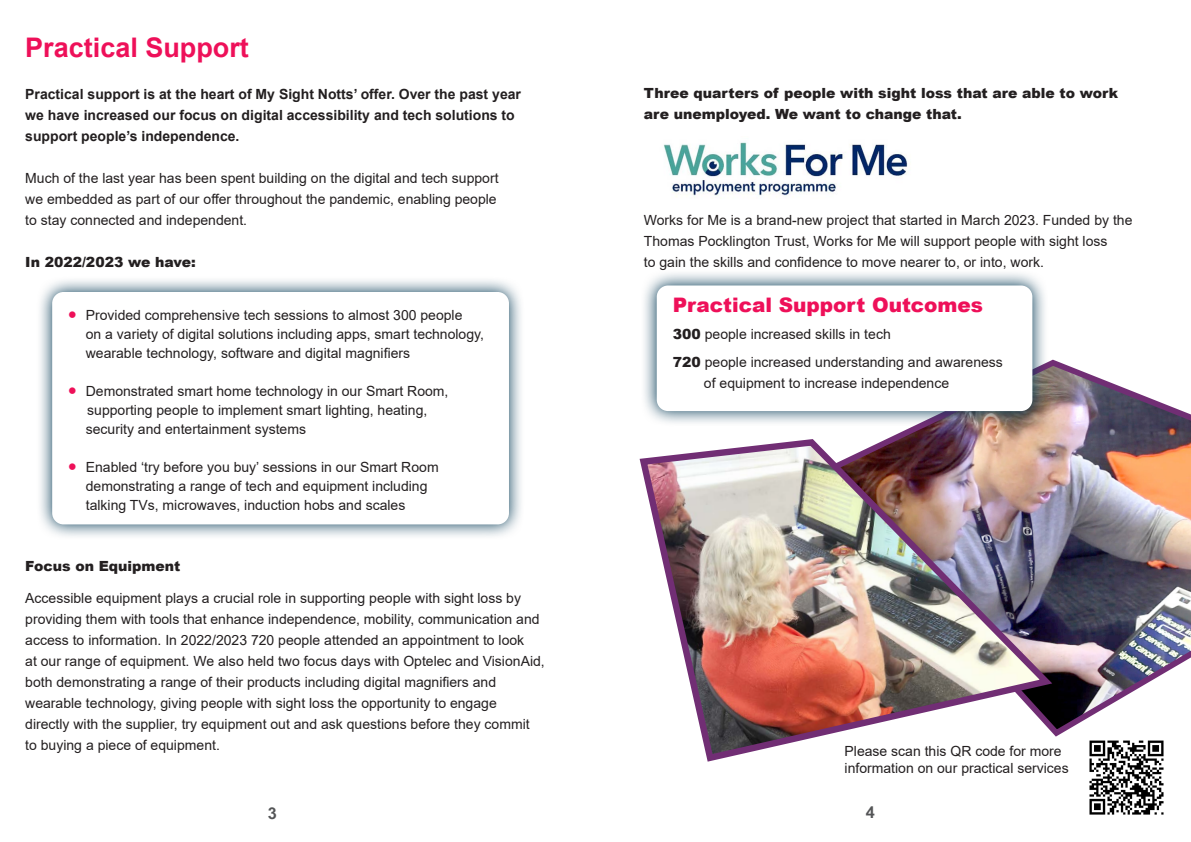
<style>
.page{position:relative;width:1191px;height:842px;background:#fff}
.page>*{position:absolute;margin:0;border:0;box-sizing:border-box;transform-origin:0 0}
.t1{font:700 27px "Arial";color:#ee1059}
.Nic_s_Basic_Paragrapgh_Style{font:900 20px "Arial";color:#ee1059}
.t2{font:700 16.3px "Arial MT Std";color:#545557}
.Nic_s_Basic_Paragrapgh_Style-2{font:14px/21px "Arial";color:#231f20}
.Bulleted_list{font:14px/19px "Arial";color:#231f20}
.Subheading{font:700 14px/21px "Arial";color:#231f20}
.Nic__Basic_with_Black_Heading{font:900 14px/21px "Arial";color:#231f20}
.Nic_s_Basic_Paragrapgh_Style-3{font:900 14px "Arial";color:#231f20}
.s1{font-size:26px;color:#ee1059}
.s2{font-weight:900}
</style>
<div class="page">
<img style="left:893px;top:359px;width:298px;height:378px">
<img style="left:639px;top:436px;width:416px;height:326px">
<svg style="left:644px;top:273px;width:404px;height:154px"></svg>
<div style="left:657px;top:285px;width:375px;height:126px;background:#fff;border-radius:11px"></div>
<svg style="left:40px;top:280px;width:481px;height:257px;background:#c8d3d9"></svg>
<div style="left:52px;top:292px;width:457px;height:232px;background:#fff;border-radius:11px"></div>
<img style="left:663px;top:142px;width:245px;height:57px">
<img style="left:1089px;top:740px;width:75px;height:75px">
<p class="t1" style="left:25px;top:31px;width:225px">Practical Support</p>
<p class="Subheading" style="left:25px;top:84px;width:497px">Practical support is at the heart of My Sight Notts’ offer. Over the past year we have increased our focus on digital accessibility and tech solutions to support people’s independence.</p>
<p class="Nic_s_Basic_Paragrapgh_Style-2" style="left:25px;top:167px;width:475px">Much of the last year has been spent building on the digital and tech support we embedded as part of our offer throughout the pandemic, enabling people to stay connected and independent.</p>
<p class="Nic_s_Basic_Paragrapgh_Style-3" style="left:25px;top:252px;width:172px">In 2022/2023 we have:</p>
<p class="Bulleted_list" style="left:86px;top:306px;width:400px;text-indent:-18px"><span class="s1">•</span> Provided comprehensive tech sessions to almost 300 people<br>on a variety of digital solutions including apps, smart technology, wearable technology, software and digital magnifiers</p>
<p class="Bulleted_list" style="left:68px;top:382px;width:382px"><span class="s1">•</span> Demonstrated smart home technology in our Smart Room,</p>
<p class="Bulleted_list" style="left:86px;top:401px;width:343px">supporting people to implement smart lighting, heating, security and entertainment systems</p>
<p class="Bulleted_list" style="left:86px;top:458px;width:354px;text-indent:-18px"><span class="s1">•</span> Enabled ‘try before you buy’ sessions in our Smart Room demonstrating a range of tech and equipment including talking TVs, microwaves, induction hobs and scales</p>
<p class="Nic__Basic_with_Black_Heading" style="left:25px;top:555px;width:157px">Focus on Equipment</p>
<p class="Nic_s_Basic_Paragrapgh_Style-2" style="left:25px;top:587px;width:521px">Accessible equipment plays a crucial role in supporting people with sight loss by providing them with tools that enhance independence, mobility, communication and access to information. In 2022/2023 720 people attended an appointment to look<br>at our range of equipment. We also held two focus days with Optelec and VisionAid, both demonstrating a range of their products including digital magnifiers and wearable technology, giving people with sight loss the opportunity to engage<br>directly with the supplier, try equipment out and ask questions before they commit to buying a piece of equipment.</p>
<p class="Nic__Basic_with_Black_Heading" style="left:644px;top:82px;width:476px">Three quarters of people with sight loss that are able to work are unemployed. We want to change that.</p>
<p class="Nic_s_Basic_Paragrapgh_Style-2" style="left:644px;top:209px;width:490px">Works for Me is a brand-new project that started in March 2023. Funded by the<br>Thomas Pocklington Trust, Works for Me will support people with sight loss<br>to gain the skills and confidence to move nearer to, or into, work.</p>
<p class="Nic_s_Basic_Paragrapgh_Style" style="left:673px;top:290px;width:312px">Practical Support Outcomes</p>
<p class="Nic_s_Basic_Paragrapgh_Style-2" style="left:673px;top:320px;width:331px;line-height:28px"><span class="s2">300</span> people increased skills in tech<br><span class="s2">720</span> people increased understanding and awareness</p>
<p class="Nic_s_Basic_Paragrapgh_Style-2" style="left:704px;top:372px;width:247px">of equipment to increase independence</p>
<p class="Nic_s_Basic_Paragrapgh_Style-2" style="left:844px;top:742px;width:226px;line-height:16.8px">Please scan this QR code for more information on our practical services</p>
<p class="t2" style="left:268px;top:803px;width:11px">3</p>
<p class="t2" style="left:865px;top:803px;width:11px">4</p>
</div>
